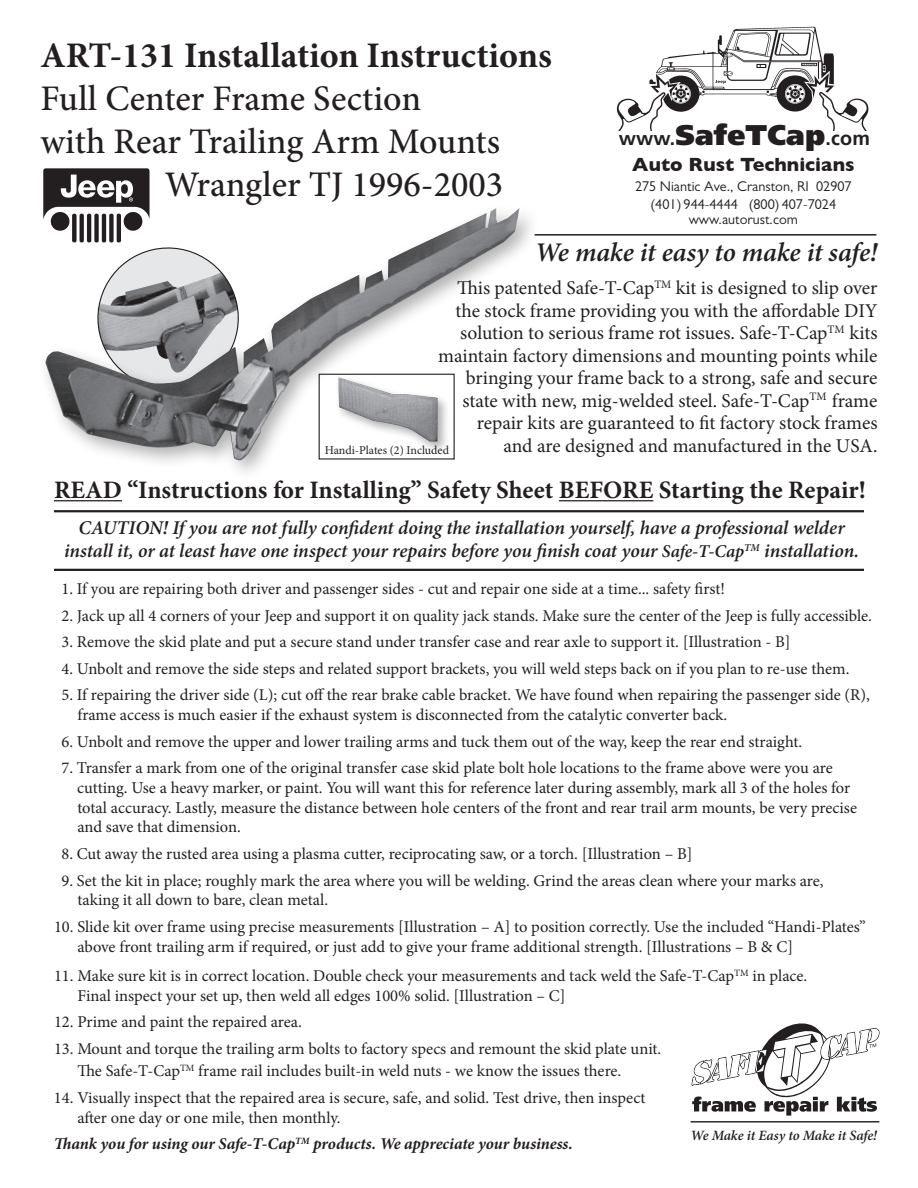
<style>
.page{position:relative;width:918px;height:1188px;background:#fff}
.page>*{position:absolute;margin:0;border:0;box-sizing:border-box;transform-origin:0 0}
.t1{font:500 36px "Minion Pro";color:#231f20}
.t2{font:700 36px "Minion Pro";color:#231f20}
.t3{font:900 28.5px "Frutiger";letter-spacing:.01em;color:#231f20}
.t4{font:italic 600 27px "Minion Pro";letter-spacing:-.005em;color:#231f20}
.t5{font:700 25.2px "Minion Pro";color:#231f20}
.t6{font:19.5px/22.5px "Minion Pro";letter-spacing:-.005em;color:#231f20;text-align:right}
.t7{font:italic 600 19.5px/23.4px "Minion Pro";letter-spacing:-.005em;color:#231f20;text-align:center}
.t8{font:700 19.5px "Gill Sans";color:#231f20}
.t9{font:16.5px/19.8px "Minion Pro";letter-spacing:-.005em;color:#231f20}
.t10{font:italic 700 16.5px "Minion Pro";letter-spacing:-.005em;color:#231f20}
.t11{font:14.25px/18px "Gill Sans";color:#231f20;text-align:center}
.t12{font:italic 600 14.25px "Minion Pro";letter-spacing:-.01em;color:#231f20}
.t13{font:12px "Minion Pro";letter-spacing:-.005em;color:#231f20}
.s1{font-weight:700;font-size:19.35px}
.s2{font-weight:700;font-size:19.8px}
.s3{font-size:18px}
.s4{color:#fff}
</style>
<div class="page">
<hr style="left:535px;top:234px;width:341px;height:2px;background:#231f20">
<hr style="left:54px;top:500px;width:68px;height:1px;background:#231f20">
<hr style="left:559px;top:500px;width:94px;height:1px;background:#231f20">
<hr style="left:54px;top:569px;width:810px;height:2px;background:#231f20">
<hr style="left:54px;top:510px;width:810px;height:2px;background:#231f20">
<img style="left:43px;top:168px;width:107px;height:33px">
<hr style="left:691px;top:1121px;width:188px;height:2px;background:#231f20">
<svg style="left:691px;top:1023px;width:189px;height:93px"></svg>
<img style="left:616px;top:26px;width:253px;height:105px">
<img style="left:45px;top:208px;width:474px;height:253px">
<h1 class="t2" style="left:40px;top:30px;width:513px">ART-131 Installation Instructions</h1>
<h1 class="t1" style="left:40px;top:74px;width:382px">Full Center Frame Section</h1>
<h1 class="t1" style="left:40px;top:117px;width:461px">with Rear Trailing Arm Mounts</h1>
<h1 class="t1" style="left:165px;top:160px;width:340px">Wrangler TJ 1996-2003</h1>
<h2 class="t3" style="left:619px;top:117px;width:253px"><span class="s1">www.</span>SafeTCap<span class="s2">.com</span></h2>
<p class="t8" style="left:632px;top:153px;width:224px">Auto Rust Technicians</p>
<p class="t11" style="left:635px;top:177px;width:218px">275 Niantic Ave., Cranston, RI 02907 (401) 944-4444 (800) 407-7024</p>
<p class="t11" style="left:689px;top:210px;width:111px">www.autorust.com</p>
<h3 class="t4" style="left:535px;top:233px;width:344px">We make it easy to make it safe!</h3>
<p class="t6" style="left:438px;top:277px;width:441px">This patented Safe-T-Cap<sup>TM</sup> kit is designed to slip over the stock frame providing you with the affordable DIY solution to serious frame rot issues. Safe-T-Cap<sup>TM</sup> kits maintain factory dimensions and mounting points while bringing your frame back to a strong, safe and secure state with new, mig-welded steel. Safe-T-Cap<sup>TM</sup> frame repair kits are guaranteed to fit factory stock frames<br>and are designed and manufactured in the USA.</p>
<p class="t13" style="left:325px;top:442px;width:126px">Handi-Plates (2) Included</p>
<h3 class="t5" style="left:54px;top:472px;width:813px">READ “Instructions for Installing” Safety Sheet BEFORE Starting the Repair!</h3>
<p class="t7" style="left:64px;top:516px;width:797px">CAUTION! If you are not fully confident doing the installation yourself, have a professional welder install it, or at least have one inspect your repairs before you finish coat your <span class="s3">Safe-T-Cap</span><sup>TM</sup> installation.</p>
<p class="t9" style="left:61px;top:579px;width:665px">1. If you are repairing both driver and passenger sides - cut and repair one side at a time... safety first!</p>
<p class="t9" style="left:61px;top:605px;width:812px">2. Jack up all 4 corners of your Jeep and support it on quality jack stands. Make sure the center of the Jeep is fully accessible.</p>
<p class="t9" style="left:61px;top:632px;width:731px">3. Remove the skid plate and put a secure stand under transfer case and rear axle to support it. [Illustration - B]</p>
<p class="t9" style="left:61px;top:659px;width:790px">4. Unbolt and remove the side steps and related support brackets, you will weld steps back on if you plan to re-use them.</p>
<p class="t9" style="left:54px;top:685px;width:818px;text-indent:7px">5. If repairing the driver side (L); cut off the rear brake cable bracket. We have found when repairing the passenger side (R), <span class="s4">xxx</span>frame access is much easier if the exhaust system is disconnected from the catalytic converter back.</p>
<p class="t9" style="left:61px;top:731px;width:742px">6. Unbolt and remove the upper and lower trailing arms and tuck them out of the way, keep the rear end straight.</p>
<p class="t9" style="left:54px;top:758px;width:805px;text-indent:7px">7. Transfer a mark from one of the original transfer case skid plate bolt hole locations to the frame above were you are <span class="s4">xxx</span>cutting. Use a heavy marker, or paint. You will want this for reference later during assembly, mark all 3 of the holes for <span class="s4">xxx</span>total accuracy. Lastly, measure the distance between hole centers of the front and rear trail arm mounts, be very precise <span class="s4">xxx</span>and save that dimension.</p>
<p class="t9" style="left:61px;top:844px;width:632px">8. Cut away the rusted area using a plasma cutter, reciprocating saw, or a torch. [Illustration – B]</p>
<p class="t9" style="left:54px;top:870px;width:771px;text-indent:7px">9. Set the kit in place; roughly mark the area where you will be welding. Grind the areas clean where your marks are, <span class="s4">xxx</span>taking it all down to bare, clean metal.</p>
<p class="t9" style="left:54px;top:917px;width:813px">10. Slide kit over frame using precise measurements [Illustration – A] to position correctly. Use the included “Handi-Plates” <span class="s4">xxx</span>above front trailing arm if required, or just add to give your frame additional strength. [Illustrations – B &amp; C]</p>
<p class="t9" style="left:54px;top:966px;width:755px">11. Make sure kit is in correct location. Double check your measurements and tack weld the Safe-T-Cap<sup>TM</sup> in place. <span class="s4">xxx</span>Final inspect your set up, then weld all edges 100% solid. [Illustration – C]</p>
<p class="t9" style="left:54px;top:1012px;width:249px">12. Prime and paint the repaired area.</p>
<p class="t9" style="left:54px;top:1037px;width:609px;line-height:22.5px">13. Mount and torque the trailing arm bolts to factory specs and remount the skid plate unit. <span class="s4">xxx</span>The Safe-T-Cap<sup>TM</sup> frame rail includes built-in weld nuts - we know the issues there.</p>
<p class="t9" style="left:54px;top:1088px;width:593px">14. Visually inspect that the repaired area is secure, safe, and solid. Test drive, then inspect <span class="s4">xxx</span>after one day or one mile, then monthly.</p>
<p class="t10" style="left:54px;top:1132px;width:520px">Thank you for using our Safe-T-Cap<sup>TM</sup> products. We appreciate your business.</p>
<p class="t12" style="left:691px;top:1125px;width:188px">We Make it Easy to Make it Safe!</p>
</div>
